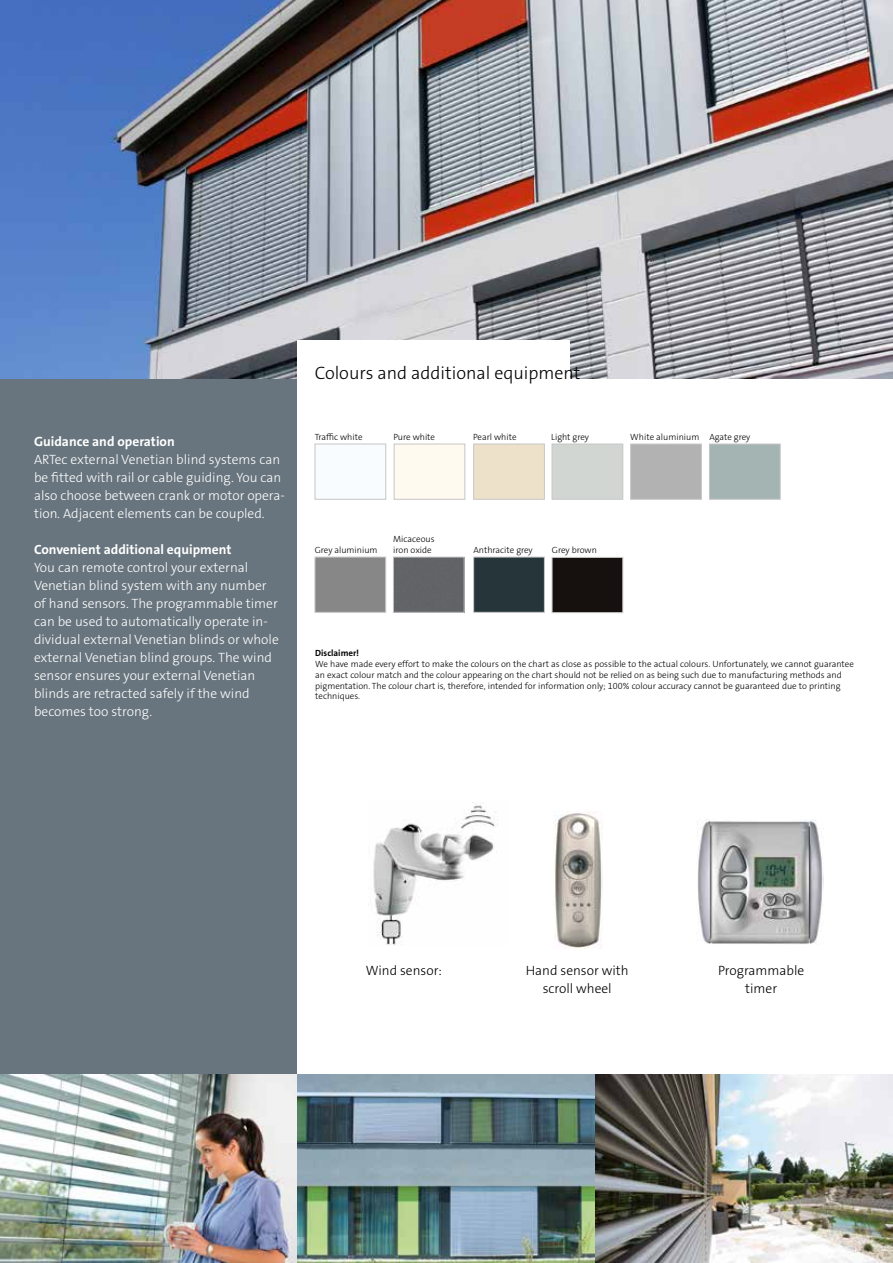
<style>
.page{position:relative;width:893px;height:1263px;background:#fff}
.page>*{position:absolute;margin:0;border:0;box-sizing:border-box;transform-origin:0 0}
.t1{font:300 18px "The Sans Os F";color:#000}
.t2{font:300 13.5px/18px "The Sans Os F";color:#fff}
.t3{font:300 13.5px/18px "The Sans Os F";color:#000;text-align:center}
.t4{font:700 13.5px "The Sans Os F";color:#fff}
.t5{font:300 9px/10.8px "The Sans Os F";color:#000}
.t6{font:700 9px "The Sans Os F";color:#000}
</style>
<div class="page">
<div style="left:0;top:0;width:298px;height:1263px;background:#68757e"></div>
<img style="left:0;top:0;width:893px;height:378px">
<div style="left:298px;top:340px;width:272px;height:757px;background:#fff"></div>
<div style="left:315px;top:444px;width:71px;height:55px;background:#f9fcff;border:1px solid #c6c6c6"></div>
<div style="left:630px;top:444px;width:71px;height:55px;background:#b3b2b2;border:1px solid #c6c6c6"></div>
<div style="left:315px;top:557px;width:71px;height:55px;background:#878787;border:1px solid #c6c6c6"></div>
<div style="left:473px;top:557px;width:72px;height:55px;background:#253539;border:1px solid #c6c6c6"></div>
<div style="left:552px;top:557px;width:71px;height:56px;background:#16110e;border:1px solid #c6c6c6"></div>
<div style="left:473px;top:444px;width:72px;height:55px;background:#ede2c9;border:1px solid #c6c6c6"></div>
<div style="left:395px;top:559px;width:67px;height:51px;background:#616367"></div>
<div style="left:393px;top:557px;width:71px;height:55px;border:1px solid #c6c6c6"></div>
<div style="left:394px;top:444px;width:71px;height:55px;background:#fefaf0;border:1px solid #c6c6c6"></div>
<div style="left:552px;top:444px;width:71px;height:55px;background:#d2d6d3"></div>
<div style="left:709px;top:444px;width:71px;height:55px;background:#a4b4b2;border:1px solid #c6c6c6"></div>
<img style="left:0;top:1074px;width:893px;height:189px">
<img style="left:373px;top:802px;width:125px;height:143px">
<img style="left:554px;top:811px;width:49px;height:137px">
<img style="left:697px;top:820px;width:127px;height:125px">
<h2 class="t4" style="left:34px;top:433px;width:142px">Guidance and operation</h2>
<h2 class="t2" style="left:34px;top:451px;width:252px">ARTec external Venetian blind systems can be fitted with rail or cable guiding. You can also choose between crank or motor opera&shy;tion. Adjacent elements can be coupled.</h2>
<h2 class="t4" style="left:34px;top:541px;width:199px">Convenient additional equipment</h2>
<p class="t2" style="left:34px;top:559px;width:246px">You can remote control your external Venetian blind system with any number of hand sensors. The programmable timer can be used to automatically operate in&shy;dividual external Venetian blinds or whole external Venetian blind groups. The wind sensor ensures your external Venetian blinds are retracted safely if the wind becomes too strong.</p>
<h1 class="t1" style="left:315px;top:361px;width:267px">Colours and additional equipment</h1>
<p class="t5" style="left:315px;top:432px;width:49px">Traffic white</p>
<p class="t5" style="left:630px;top:432px;width:71px">White aluminium</p>
<p class="t5" style="left:393px;top:432px;width:43px">Pure white</p>
<p class="t5" style="left:473px;top:432px;width:45px">Pearl white</p>
<p class="t5" style="left:551px;top:432px;width:39px">Light grey</p>
<p class="t5" style="left:709px;top:432px;width:43px">Agate grey</p>
<p class="t5" style="left:393px;top:534px;width:43px">Micaceous iron oxide</p>
<p class="t5" style="left:552px;top:545px;width:47px">Grey brown</p>
<p class="t5" style="left:315px;top:545px;width:64px">Grey aluminium</p>
<p class="t5" style="left:473px;top:545px;width:61px">Anthracite grey</p>
<p class="t6" style="left:315px;top:647px;width:45px">Disclaimer!</p>
<p class="t5" style="left:315px;top:659px;width:540px">We have made every effort to make the colours on the chart as close as possible to the actual colours. Unfortunately, we cannot guarantee an exact colour match and the colour appearing on the chart should not be relied on as being such due to manufacturing methods and pigmentation. The colour chart is, therefore, intended for information only; 100% colour accuracy cannot be guaranteed due to printing techniques.</p>
<h2 class="t3" style="left:366px;top:962px;width:78px">Wind sensor:</h2>
<h2 class="t3" style="left:526px;top:962px;width:104px">Hand sensor with scroll wheel</h2>
<h2 class="t3" style="left:718px;top:962px;width:88px">Programmable timer</h2>
</div>
